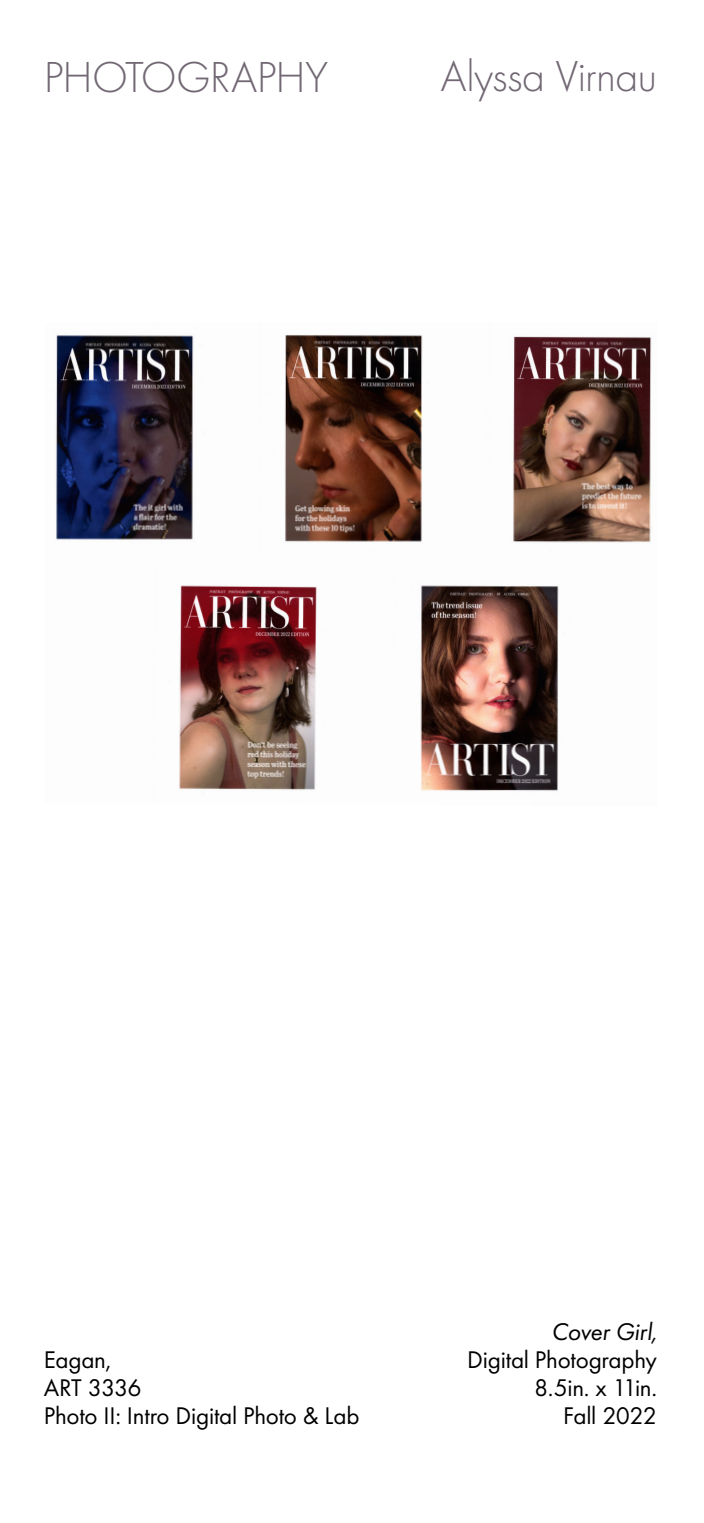
<style>
.page{position:relative;width:704px;height:1523px;background:#fff}
.page>*{position:absolute;margin:0;border:0;box-sizing:border-box;transform-origin:0 0}
.t1{font:300 45px "Futura PT";letter-spacing:-.02em;color:#726874}
.t2{font:25px/28.1px "Futura PT";letter-spacing:-.01em;color:#000;text-align:right}
.t3{font:italic 25px "Futura PT";letter-spacing:-.01em;color:#000}
</style>
<div class="page">
<img style="left:56px;top:335px;width:596px;height:456px">
<h1 class="t1" style="left:44px;top:51px;width:286px">PHOTOGRAPHY</h1>
<h1 class="t1" style="left:440px;top:50px;width:218px">Alyssa Virnau</h1>
<p class="t2" style="left:44px;top:1345px;width:317px;text-align:left">Eagan,<br>ART 3336<br>Photo II: Intro Digital Photo &amp; Lab</p>
<p class="t3" style="left:551px;top:1316px;width:107px">Cover Girl,</p>
<p class="t2" style="left:467px;top:1345px;width:191px">Digital Photography<br>8.5in. x 11in.<br>Fall 2022</p>
</div>
